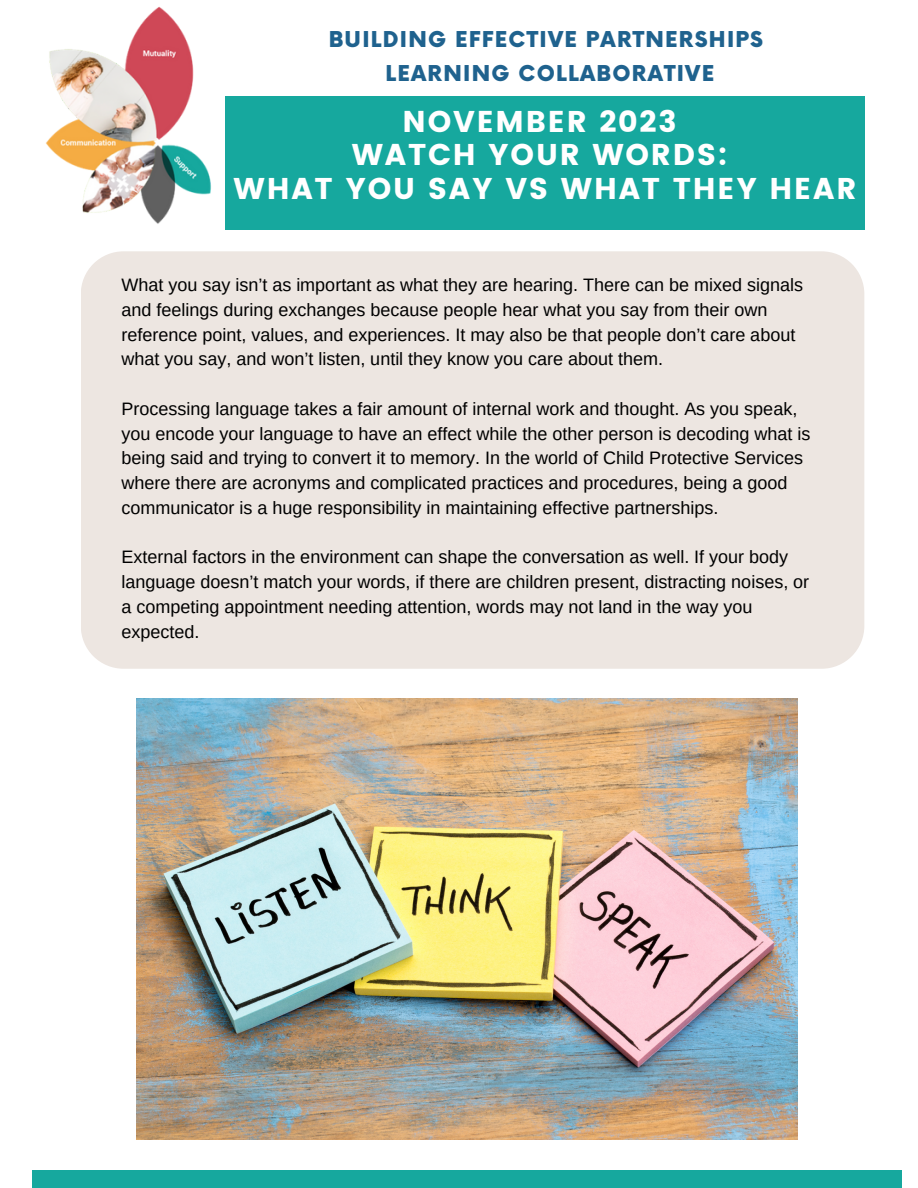
<style>
.page{position:relative;width:918px;height:1188px;background:#fff}
.page>*{position:absolute;margin:0;border:0;box-sizing:border-box;transform-origin:0 0}
.t1{font:30px "Poppins";letter-spacing:.06em;color:#fff}
.t2{font:900 21.3px "Now";letter-spacing:.06em;color:#1f628e}
.t3{font:18px/24.8px "Arimo";color:#000}
</style>
<div class="page">
<div style="left:225px;top:96px;width:639px;height:134px;background:#16a89e"></div>
<img style="left:45px;top:6px;width:166px;height:218px">
<div style="left:81px;top:251px;width:783px;height:418px;background:#ede6e1"></div>
<div style="left:33px;top:1170px;width:869px;height:18px;background:#16a89e"></div>
<img style="left:136px;top:698px;width:662px;height:441px">
<p class="t2" style="left:329px;top:28px;width:436px">BUILDING EFFECTIVE PARTNERSHIPS</p>
<p class="t2" style="left:386px;top:62px;width:330px">LEARNING COLLABORATIVE</p>
<p class="t1" style="left:403px;top:104px;width:276px">NOVEMBER 2023</p>
<p class="t1" style="left:352px;top:137px;width:377px">WATCH YOUR WORDS:</p>
<p class="t1" style="left:234px;top:171px;width:624px">WHAT YOU SAY VS WHAT THEY HEAR</p>
<p class="t3" style="left:121px;top:273px;width:683px">What you say isn’t as important as what they are hearing. There can be mixed signals and feelings during exchanges because people hear what you say from their own reference point, values, and experiences. It may also be that people don’t care about what you say, and won’t listen, until they know you care about them.</p>
<p class="t3" style="left:121px;top:396px;width:690px">Processing language takes a fair amount of internal work and thought. As you speak, you encode your language to have an effect while the other person is decoding what is being said and trying to convert it to memory. In the world of Child Protective Services where there are acronyms and complicated practices and procedures, being a good communicator is a huge responsibility in maintaining effective partnerships.</p>
<p class="t3" style="left:121px;top:545px;width:689px">External factors in the environment can shape the conversation as well. If your body language doesn’t match your words, if there are children present, distracting noises, or a competing appointment needing attention, words may not land in the way you expected.</p>
</div>
